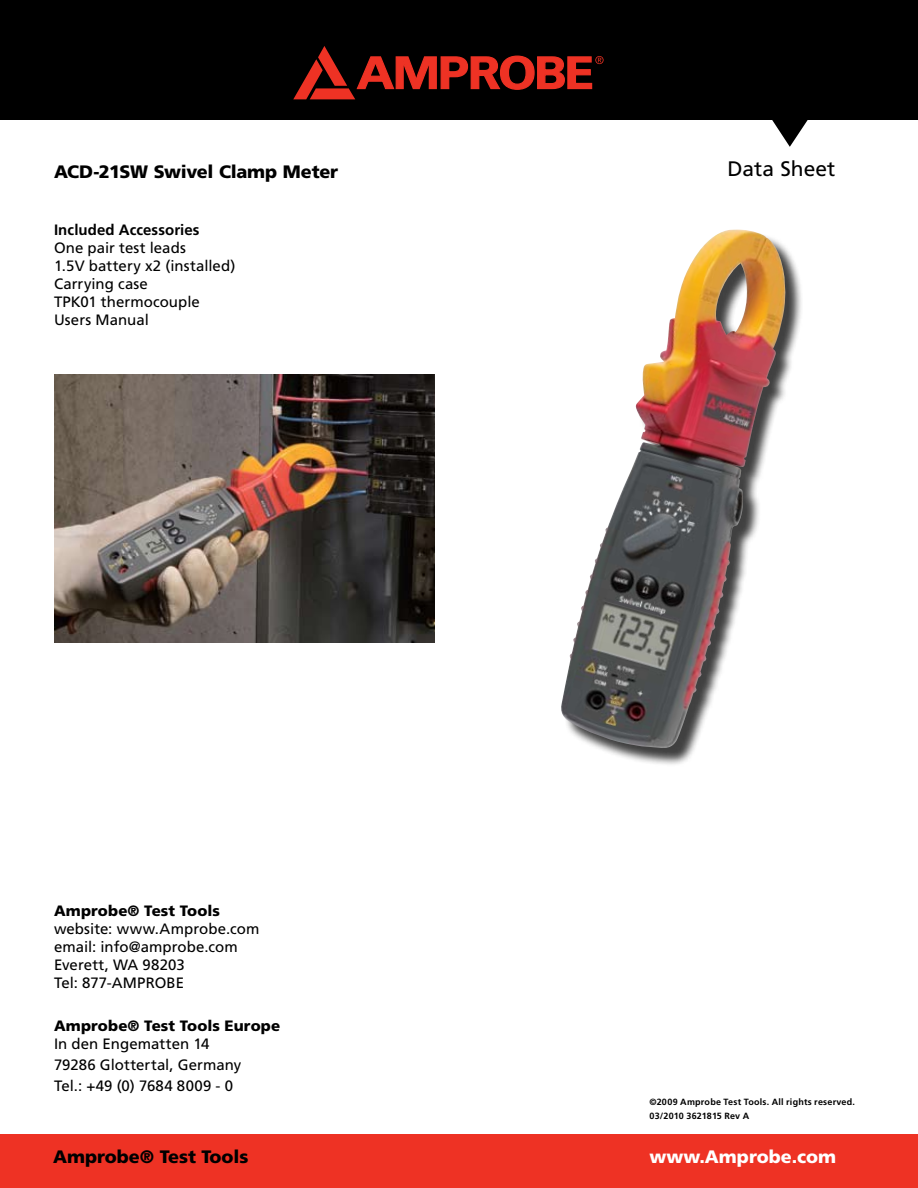
<style>
.page{position:relative;width:918px;height:1188px;background:#fff}
.page>*{position:absolute;margin:0;border:0;box-sizing:border-box;transform-origin:0 0}
.t1{font:21px "Frutiger";color:#000}
.t2{font:900 18px "Frutiger";letter-spacing:-.015em;color:#000}
.t3{font:900 18px "Frutiger";color:#fff}
.t4{font:15px/18px "Frutiger";letter-spacing:.005em;color:#000}
.t5{font:900 15px "Frutiger";letter-spacing:.005em;color:#000}
.t6{font:700 15px "Frutiger";letter-spacing:.005em;color:#000}
.t7{font:700 9px/14.1px "Frutiger";letter-spacing:.025em;color:#000}
</style>
<div class="page">
<div style="left:0;top:1134px;width:918px;height:54px;background:#ee3224"></div>
<div style="left:0;top:0;width:918px;height:120px;background:#000"></div>
<svg style="left:293px;top:46px;width:311px;height:53px"></svg>
<svg style="left:772px;top:120px;width:36px;height:27px"></svg>
<div style="left:563px;top:232px;width:240px;height:534px;background:#000;opacity:.75"></div>
<img style="left:561px;top:230px;width:226px;height:518px">
<img style="left:54px;top:374px;width:380px;height:269px">
<p class="t2" style="left:54px;top:160px;width:286px">ACD-21SW Swivel Clamp Meter</p>
<p class="t6" style="left:54px;top:221px;width:147px">Included Accessories</p>
<p class="t4" style="left:54px;top:239px;width:183px">One pair test leads<br>1.5V battery x2 (installed)<br>Carrying case<br>TPK01 thermocouple<br>Users Manual</p>
<p class="t5" style="left:54px;top:902px;width:167px">Amprobe® Test Tools</p>
<p class="t4" style="left:54px;top:920px;width:207px">website: www.Amprobe.com email: info@amprobe.com<br>Everett, WA 98203<br>Tel: 877-AMPROBE</p>
<p class="t5" style="left:54px;top:1017px;width:228px">Amprobe® Test Tools Europe</p>
<p class="t4" style="left:54px;top:1033px;width:189px;line-height:21.3px">In den Engematten 14<br>79286 Glottertal, Germany<br>Tel.: +49 (0) 7684 8009 - 0</p>
<h1 class="t1" style="left:727px;top:156px;width:109px">Data Sheet</h1>
<p class="t7" style="left:650px;top:1095px;width:207px">©2009 Amprobe Test Tools. All rights reserved.<br>03/2010 3621815 Rev A</p>
<p class="t2" style="left:53px;top:1146px;width:197px">Amprobe® Test Tools</p>
<p class="t3" style="left:650px;top:1146px;width:188px">www.Amprobe.com</p>
</div>
